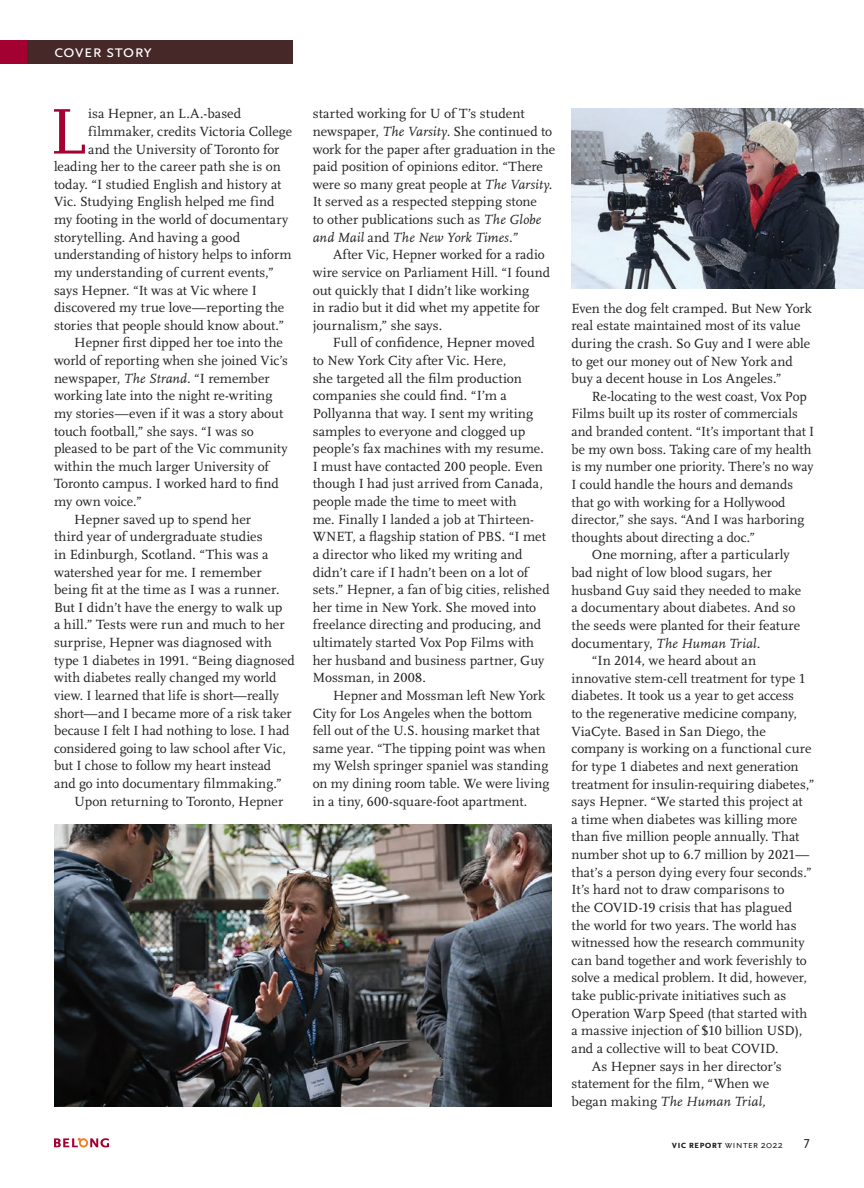
<style>
.page{position:relative;width:864px;height:1188px;background:#fff}
.page>*{position:absolute;margin:0;border:0;box-sizing:border-box;transform-origin:0 0}
.t1{font:67.35px "Scala";color:#a40133}
.t2{font:18px "Scala Sans Caps";color:#fff}
.t3{font:13.8px/17.5px "Scala LF";letter-spacing:.005em;color:#231f20}
.t4{font:italic 13.8px "Scala";letter-spacing:.01em;color:#231f20}
.t5{font:13.5px "Scala Sans Caps";color:#231f20}
.t6{font:700 10.5px "Scala Sans Caps";letter-spacing:.01em;color:#231f20}
.s1{font-family:"Scala";font-style:italic}
.s2{font-family:"Scala LF";font-style:normal}
.s3{font-weight:400}
.s4{font-family:"Scala Sans";font-weight:400}
</style>
<div class="page">
<img style="left:572px;top:108px;width:292px;height:181px">
<img style="left:54px;top:824px;width:497px;height:283px">
<svg style="left:54px;top:1138px;width:55px;height:9px"></svg>
<div style="left:0;top:40px;width:27px;height:24px;background:#a40133"></div>
<div style="left:27px;top:40px;width:265px;height:24px;background:#472829"></div>
<h2 class="t2" style="left:54px;top:41px;width:100px">cover story</h2>
<h1 class="t1" style="left:49px;top:95px;width:38px">L</h1>
<p class="t3" style="left:88px;top:105px;width:155px">isa Hepner, an L.A.-based</p>
<p class="t3" style="left:88px;top:123px;width:205px">filmmaker, credits Victoria College</p>
<p class="t3" style="left:88px;top:141px;width:193px">and the University of Toronto for</p>
<p class="t3" style="left:54px;top:158px;width:228px">leading her to the career path she is on</p>
<p class="t3" style="left:54px;top:176px;width:229px">today. “I studied English and history at</p>
<p class="t3" style="left:54px;top:193px;width:222px">Vic. Studying English helped me find</p>
<p class="t3" style="left:54px;top:211px;width:236px">my footing in the world of documentary</p>
<p class="t3" style="left:54px;top:229px;width:188px">storytelling. And having a good</p>
<p class="t3" style="left:54px;top:246px;width:239px">understanding of history helps to inform</p>
<p class="t3" style="left:54px;top:264px;width:221px">my understanding of current events,”</p>
<p class="t3" style="left:54px;top:282px;width:204px">says Hepner. “It was at Vic where I</p>
<p class="t3" style="left:54px;top:299px;width:232px">discovered my true love—reporting the</p>
<p class="t3" style="left:54px;top:317px;width:232px">stories that people should know about.”</p>
<p class="t3" style="left:74px;top:334px;width:210px">Hepner first dipped her toe into the</p>
<p class="t3" style="left:54px;top:352px;width:235px">world of reporting when she joined Vic’s</p>
<p class="t3" style="left:54px;top:370px;width:217px">newspaper, <span class="s1">The Strand.</span> “I remember</p>
<p class="t3" style="left:54px;top:387px;width:220px">working late into the night re-writing</p>
<p class="t3" style="left:54px;top:405px;width:231px">my stories—even if it was a story about</p>
<p class="t3" style="left:54px;top:423px;width:201px">touch football,” she says. “I was so</p>
<p class="t3" style="left:54px;top:440px;width:235px">pleased to be part of the Vic community</p>
<p class="t3" style="left:54px;top:458px;width:217px">within the much larger University of</p>
<p class="t3" style="left:54px;top:475px;width:226px">Toronto campus. I worked hard to find</p>
<p class="t3" style="left:54px;top:493px;width:89px">my own voice.”</p>
<p class="t3" style="left:74px;top:511px;width:178px">Hepner saved up to spend her</p>
<p class="t3" style="left:54px;top:528px;width:210px">third year of undergraduate studies</p>
<p class="t3" style="left:54px;top:546px;width:216px">in Edinburgh, Scotland. “This was a</p>
<p class="t3" style="left:54px;top:564px;width:209px">watershed year for me. I remember</p>
<p class="t3" style="left:54px;top:581px;width:227px">being fit at the time as I was a runner.</p>
<p class="t3" style="left:54px;top:599px;width:230px">But I didn’t have the energy to walk up</p>
<p class="t3" style="left:54px;top:616px;width:232px">a hill.” Tests were run and much to her</p>
<p class="t3" style="left:54px;top:634px;width:219px">surprise, Hepner was diagnosed with</p>
<p class="t3" style="left:54px;top:652px;width:242px">type 1 diabetes in 1991. “Being diagnosed</p>
<p class="t3" style="left:54px;top:669px;width:224px">with diabetes really changed my world</p>
<p class="t3" style="left:54px;top:687px;width:226px">view. I learned that life is short—really</p>
<p class="t3" style="left:54px;top:705px;width:239px">short—and I became more of a risk taker</p>
<p class="t3" style="left:54px;top:722px;width:237px">because I felt I had nothing to lose. I had</p>
<p class="t3" style="left:54px;top:740px;width:233px">considered going to law school after Vic,</p>
<p class="t3" style="left:54px;top:757px;width:219px">but I chose to follow my heart instead</p>
<p class="t3" style="left:54px;top:775px;width:229px">and go into documentary filmmaking.”</p>
<p class="t3" style="left:74px;top:793px;width:211px">Upon returning to Toronto, Hepner</p>
<p class="t3" style="left:313px;top:105px;width:244px">started working for U of T’s student newspaper, <span class="s1">The Varsity.</span> She continued to work for the paper after graduation in the paid position of opinions editor. “There were so many great people at <span class="s1">The Varsity.<br></span>It served as a respected stepping stone<br>to other publications such as <span class="s1">The Globe</span></p>
<p class="t4" style="left:313px;top:230px;width:206px">and Mail <span class="s2">and</span> The New York Times.”</p>
<p class="t3" style="left:313px;top:246px;width:239px;text-indent:20px">After Vic, Hepner worked for a radio wire service on Parliament Hill. “I found out quickly that I didn’t like working<br>in radio but it did whet my appetite for journalism,” she says.</p>
<p class="t3" style="left:313px;top:334px;width:238px;text-indent:20px">Full of confidence, Hepner moved<br>to New York City after Vic. Here,<br>she targeted all the film production companies she could find. “I’m a Pollyanna that way. I sent my writing samples to everyone and clogged up people’s fax machines with my resume.<br>I must have contacted 200 people. Even though I had just arrived from Canada, people made the time to meet with<br>me. Finally I landed a job at Thirteen-WNET, a flagship station of PBS. “I met a director who liked my writing and didn’t care if I hadn’t been on a lot of sets.” Hepner, a fan of big cities, relished her time in New York. She moved into freelance directing and producing, and ultimately started Vox Pop Films with her husband and business partner, Guy Mossman, in 2008.</p>
<p class="t3" style="left:313px;top:687px;width:238px;text-indent:20px">Hepner and Mossman left New York City for Los Angeles when the bottom fell out of the U.S. housing market that same year. “The tipping point was when my Welsh springer spaniel was standing on my dining room table. We were living in a tiny, 600-square-foot apartment.</p>
<p class="t3" style="left:572px;top:300px;width:242px">Even the dog felt cramped. But New York real estate maintained most of its value during the crash. So Guy and I were able to get our money out of New York and buy a decent house in Los Angeles.”</p>
<p class="t3" style="left:592px;top:388px;width:217px">Re-locating to the west coast, Vox Pop</p>
<p class="t3" style="left:572px;top:405px;width:228px">Films built up its roster of commercials</p>
<p class="t3" style="left:572px;top:423px;width:244px">and branded content. “It’s important that I</p>
<p class="t3" style="left:572px;top:441px;width:242px">be my own boss. Taking care of my health</p>
<p class="t3" style="left:572px;top:458px;width:244px">is my number one priority. There’s no way</p>
<p class="t3" style="left:572px;top:476px;width:223px">I could handle the hours and demands</p>
<p class="t3" style="left:572px;top:494px;width:216px">that go with working for a Hollywood</p>
<p class="t3" style="left:572px;top:511px;width:235px">director,” she says. “And I was harboring</p>
<p class="t3" style="left:572px;top:529px;width:185px">thoughts about directing a doc.”</p>
<p class="t3" style="left:592px;top:546px;width:199px">One morning, after a particularly</p>
<p class="t3" style="left:572px;top:564px;width:202px">bad night of low blood sugars, her</p>
<p class="t3" style="left:572px;top:582px;width:231px">husband Guy said they needed to make</p>
<p class="t3" style="left:572px;top:599px;width:225px">a documentary about diabetes. And so</p>
<p class="t3" style="left:572px;top:617px;width:230px">the seeds were planted for their feature</p>
<p class="t4" style="left:572px;top:636px;width:190px"><span class="s2">documentary,</span> The Human Trial.</p>
<p class="t3" style="left:592px;top:652px;width:166px">“In 2014, we heard about an</p>
<p class="t3" style="left:572px;top:670px;width:236px">innovative stem-cell treatment for type 1</p>
<p class="t3" style="left:572px;top:687px;width:224px">diabetes. It took us a year to get access</p>
<p class="t3" style="left:572px;top:705px;width:227px">to the regenerative medicine company,</p>
<p class="t3" style="left:572px;top:723px;width:196px">ViaCyte. Based in San Diego, the</p>
<p class="t3" style="left:572px;top:740px;width:241px">company is working on a functional cure</p>
<p class="t3" style="left:572px;top:758px;width:229px">for type 1 diabetes and next generation</p>
<p class="t3" style="left:572px;top:776px;width:244px">treatment for insulin-requiring diabetes,”</p>
<p class="t3" style="left:572px;top:793px;width:233px">says Hepner. “We started this project at</p>
<p class="t3" style="left:572px;top:811px;width:227px">a time when diabetes was killing more</p>
<p class="t3" style="left:572px;top:828px;width:229px">than five million people annually. That</p>
<p class="t3" style="left:572px;top:846px;width:239px">number shot up to 6.7 million by 2021—</p>
<p class="t3" style="left:572px;top:864px;width:242px">that’s a person dying every four seconds.”</p>
<p class="t3" style="left:572px;top:881px;width:214px">It’s hard not to draw comparisons to</p>
<p class="t3" style="left:572px;top:899px;width:222px">the COVID-19 crisis that has plagued</p>
<p class="t3" style="left:572px;top:917px;width:227px">the world for two years. The world has</p>
<p class="t3" style="left:572px;top:934px;width:235px">witnessed how the research community</p>
<p class="t3" style="left:572px;top:952px;width:237px">can band together and work feverishly to</p>
<p class="t3" style="left:572px;top:969px;width:237px">solve a medical problem. It did, however,</p>
<p class="t3" style="left:572px;top:987px;width:216px">take public-private initiatives such as</p>
<p class="t3" style="left:572px;top:1005px;width:237px">Operation Warp Speed (that started with</p>
<p class="t3" style="left:572px;top:1022px;width:232px">a massive injection of $10 billion USD),</p>
<p class="t3" style="left:572px;top:1040px;width:209px">and a collective will to beat COVID.</p>
<p class="t3" style="left:592px;top:1058px;width:191px">As Hepner says in her director’s</p>
<p class="t3" style="left:572px;top:1075px;width:199px">statement for the film, “When we</p>
<p class="t4" style="left:572px;top:1094px;width:196px"><span class="s2">began making</span> The Human Trial,</p>
<p class="t6" style="left:672px;top:1138px;width:113px">vic report <span class="s3">winter</span> <span class="s4">2022</span></p>
<p class="t5" style="left:803px;top:1136px;width:8px">7</p>
</div>
